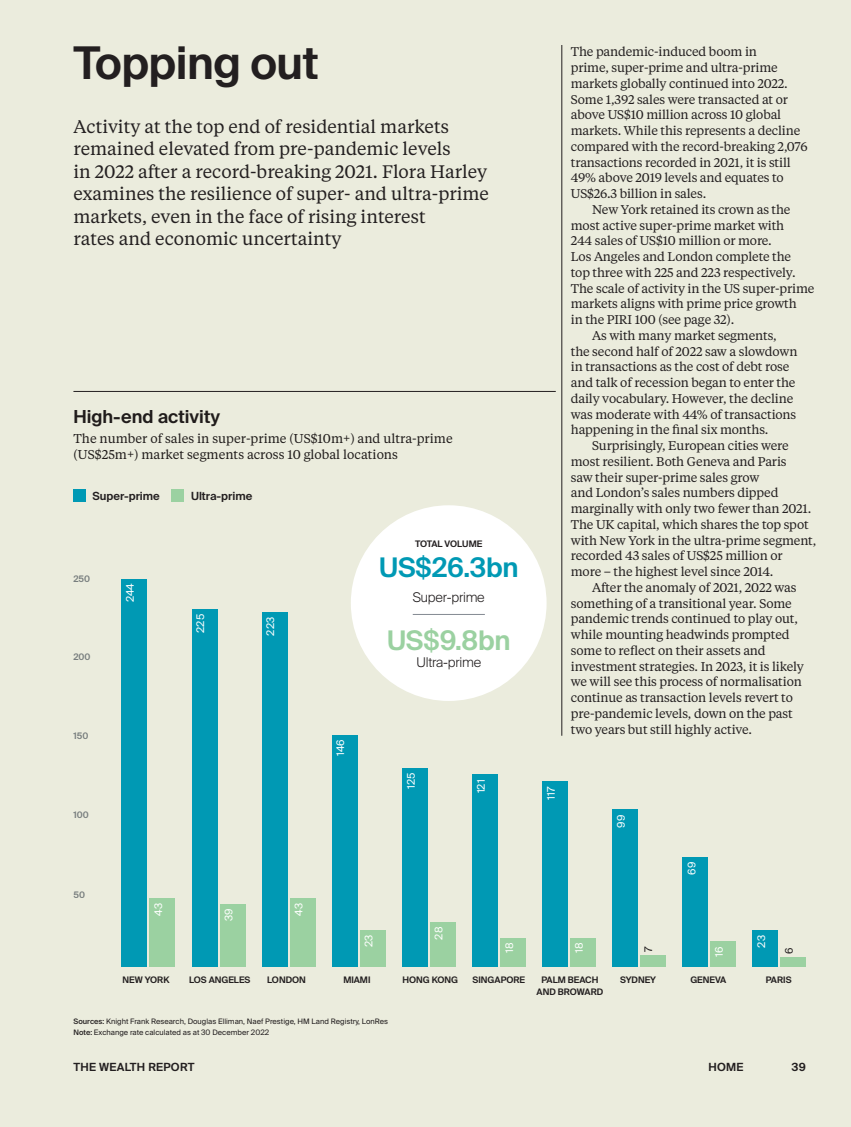
<style>
.page{position:relative;width:851px;height:1127px;background:#fff}
.page>*{position:absolute;margin:0;border:0;box-sizing:border-box;transform-origin:0 0}
.t1{font:600 45px "Suisse Intl";letter-spacing:-.01em;color:#231f20}
.t2{font:600 27px "Suisse Intl";color:#0099b4}
.t3{font:600 27px "Suisse Intl";color:#9bd1a1}
.t4{font:18px/22.5px "Tiempos Text";color:#231f20}
.t5{font:600 18px "Suisse Intl";color:#231f20}
.t6{font:300 13.35px "Suisse Intl";letter-spacing:-.01em;color:#231f20}
.t7{font:12.75px/15.8px "Tiempos Text";color:#231f20}
.t8{font:12.6px/15.8px "Tiempos Text";letter-spacing:-.01em;color:#231f20}
.t9{font:600 11.25px "Suisse Intl";color:#231f20}
.t10{font:600 11.25px "Suisse Intl";letter-spacing:.025em;color:#231f20}
.t11{font:10.5px "Suisse Intl";color:#fff}
.t12{font:10.5px "Suisse Intl";color:#231f20}
.t13{font:600 9px "Suisse Intl";color:#231f20}
.t14{font:600 9px "Suisse Intl";color:#838992}
.t15{font:7.5px/11.2px "Suisse Intl";color:#231f20}
.s1{font-weight:500}
</style>
<div class="page">
<div style="left:0;top:0;width:850px;height:1127px;background:#ebecdd"></div>
<hr style="left:561px;top:45px;width:1px;height:691px;background:#231f20">
<div style="left:73px;top:489px;width:13px;height:13px;background:#0099b4"></div>
<div style="left:171px;top:489px;width:12px;height:13px;background:#9bd1a1"></div>
<div style="left:150px;top:899px;width:25px;height:68px;background:#9bd1a1"></div>
<div style="left:220px;top:904px;width:25px;height:63px;background:#9bd1a1"></div>
<div style="left:290px;top:898px;width:25px;height:69px;background:#9bd1a1"></div>
<div style="left:360px;top:930px;width:25px;height:37px;background:#9bd1a1"></div>
<div style="left:430px;top:922px;width:25px;height:45px;background:#9bd1a1"></div>
<div style="left:500px;top:938px;width:25px;height:29px;background:#9bd1a1"></div>
<div style="left:570px;top:938px;width:25px;height:29px;background:#9bd1a1"></div>
<div style="left:640px;top:956px;width:25px;height:11px;background:#9bd1a1"></div>
<div style="left:710px;top:941px;width:25px;height:26px;background:#9bd1a1"></div>
<div style="left:780px;top:957px;width:25px;height:10px;background:#9bd1a1"></div>
<div style="left:122px;top:579px;width:25px;height:388px;background:#0099b4"></div>
<div style="left:192px;top:610px;width:25px;height:357px;background:#0099b4"></div>
<div style="left:262px;top:613px;width:25px;height:354px;background:#0099b4"></div>
<div style="left:332px;top:735px;width:25px;height:232px;background:#0099b4"></div>
<div style="left:402px;top:768px;width:25px;height:199px;background:#0099b4"></div>
<div style="left:472px;top:775px;width:25px;height:192px;background:#0099b4"></div>
<div style="left:542px;top:781px;width:25px;height:186px;background:#0099b4"></div>
<div style="left:612px;top:810px;width:25px;height:157px;background:#0099b4"></div>
<div style="left:682px;top:857px;width:25px;height:110px;background:#0099b4"></div>
<div style="left:752px;top:930px;width:25px;height:37px;background:#0099b4"></div>
<hr style="left:73px;top:391px;width:482px;height:1px;background:#231f20">
<div style="left:351px;top:505px;width:195px;height:196px;background:#fff;border-radius:50%"></div>
<hr style="left:412px;top:614px;width:73px;height:1px;background:#838992">
<h1 class="t1" style="left:73px;top:37px;width:247px">Topping out</h1>
<p class="t4" style="left:73px;top:114px;width:417px">Activity at the top end of residential markets remained elevated from pre-pandemic levels<br>in 2022 after a record-breaking 2021. Flora Harley examines the resilience of super- and ultra-prime markets, even in the face of rising interest<br>rates and economic uncertainty</p>
<h3 class="t5" style="left:73px;top:406px;width:148px">High-end activity</h3>
<p class="t7" style="left:73px;top:430px;width:380px">The number of sales in super-prime (US$10m+) and ultra-prime (US$25m+) market segments across 10 global locations</p>
<p class="t9" style="left:92px;top:489px;width:69px">Super-prime</p>
<p class="t9" style="left:191px;top:489px;width:63px">Ultra-prime</p>
<p class="t14" style="left:73px;top:573px;width:18px">250</p>
<p class="t14" style="left:73px;top:652px;width:19px">200</p>
<p class="t14" style="left:73px;top:731px;width:16px">150</p>
<p class="t14" style="left:73px;top:810px;width:17px">100</p>
<p class="t14" style="left:73px;top:889px;width:13px">50</p>
<p class="t11" style="left:124px;top:602px;width:20px;rotate:-90deg">244</p>
<p class="t11" style="left:194px;top:633px;width:20px;rotate:-90deg">225</p>
<p class="t11" style="left:264px;top:636px;width:20px;rotate:-90deg">223</p>
<p class="t11" style="left:334px;top:756px;width:18px;rotate:-90deg">146</p>
<p class="t11" style="left:152px;top:916px;width:14px;rotate:-90deg">43</p>
<p class="t11" style="left:222px;top:921px;width:14px;rotate:-90deg">39</p>
<p class="t11" style="left:292px;top:915px;width:14px;rotate:-90deg">43</p>
<p class="t13" style="left:415px;top:538px;width:69px">TOTAL VOLUME</p>
<h2 class="t2" style="left:379px;top:552px;width:141px">US$26.3bn</h2>
<p class="t6" style="left:413px;top:589px;width:73px">Super-prime</p>
<h2 class="t3" style="left:387px;top:625px;width:125px">US$9.8bn</h2>
<p class="t6" style="left:416px;top:654px;width:66px">Ultra-prime</p>
<p class="t11" style="left:405px;top:789px;width:18px;rotate:-90deg">125</p>
<p class="t11" style="left:475px;top:793px;width:15px;rotate:-90deg">121</p>
<p class="t11" style="left:545px;top:800px;width:15px;rotate:-90deg">117</p>
<p class="t8" style="left:570px;top:43px;width:238px">The pandemic-induced boom in<br>prime, super-prime and ultra-prime markets globally continued into 2022.<br>Some 1,392 sales were transacted at or above US$10 million across 10 global markets. While this represents a decline compared with the record-breaking 2,076 transactions recorded in 2021, it is still 49% above 2019 levels and equates to US$26.3 billion in sales.</p>
<p class="t8" style="left:592px;top:201px;width:200px">New York retained its crown as the</p>
<p class="t8" style="left:570px;top:217px;width:215px">most active super-prime market with</p>
<p class="t8" style="left:570px;top:232px;width:202px">244 sales of US$10 million or more.</p>
<p class="t8" style="left:570px;top:248px;width:222px">Los Angeles and London complete the</p>
<p class="t8" style="left:570px;top:264px;width:226px">top three with 225 and 223 respectively.</p>
<p class="t8" style="left:570px;top:280px;width:245px">The scale of activity in the US super-prime</p>
<p class="t8" style="left:570px;top:295px;width:227px">markets aligns with prime price growth</p>
<p class="t8" style="left:570px;top:311px;width:165px">in the PIRI 100 (see page 32).</p>
<p class="t8" style="left:592px;top:327px;width:186px">As with many market segments,</p>
<p class="t8" style="left:570px;top:343px;width:228px">the second half of 2022 saw a slowdown</p>
<p class="t8" style="left:570px;top:358px;width:220px">in transactions as the cost of debt rose</p>
<p class="t8" style="left:570px;top:374px;width:226px">and talk of recession began to enter the</p>
<p class="t8" style="left:570px;top:390px;width:224px">daily vocabulary. However, the decline</p>
<p class="t8" style="left:570px;top:406px;width:227px">was moderate with 44% of transactions</p>
<p class="t8" style="left:570px;top:421px;width:199px">happening in the final six months.</p>
<p class="t8" style="left:592px;top:437px;width:198px">Surprisingly, European cities were</p>
<p class="t8" style="left:570px;top:453px;width:217px">most resilient. Both Geneva and Paris</p>
<p class="t8" style="left:570px;top:469px;width:190px">saw their super-prime sales grow</p>
<p class="t8" style="left:570px;top:484px;width:209px">and London’s sales numbers dipped</p>
<p class="t8" style="left:570px;top:500px;width:242px">marginally with only two fewer than 2021.</p>
<p class="t8" style="left:570px;top:516px;width:239px">The UK capital, which shares the top spot</p>
<p class="t8" style="left:570px;top:532px;width:247px">with New York in the ultra-prime segment,</p>
<p class="t8" style="left:570px;top:547px;width:213px">recorded 43 sales of US$25 million or</p>
<p class="t8" style="left:570px;top:563px;width:204px">more – the highest level since 2014.</p>
<p class="t8" style="left:592px;top:579px;width:206px">After the anomaly of 2021, 2022 was</p>
<p class="t8" style="left:570px;top:595px;width:222px">something of a transitional year. Some</p>
<p class="t8" style="left:570px;top:610px;width:229px">pandemic trends continued to play out,</p>
<p class="t8" style="left:570px;top:626px;width:220px">while mounting headwinds prompted</p>
<p class="t8" style="left:570px;top:642px;width:196px">some to reflect on their assets and</p>
<p class="t8" style="left:570px;top:658px;width:235px">investment strategies. In 2023, it is likely</p>
<p class="t8" style="left:570px;top:673px;width:232px">we will see this process of normalisation</p>
<p class="t8" style="left:570px;top:689px;width:223px">continue as transaction levels revert to</p>
<p class="t8" style="left:570px;top:705px;width:223px">pre-pandemic levels, down on the past</p>
<p class="t8" style="left:570px;top:721px;width:183px">two years but still highly active.</p>
<p class="t11" style="left:615px;top:827px;width:14px;rotate:-90deg">99</p>
<p class="t11" style="left:685px;top:875px;width:14px;rotate:-90deg">69</p>
<p class="t11" style="left:362px;top:947px;width:14px;rotate:-90deg">23</p>
<p class="t11" style="left:433px;top:939px;width:14px;rotate:-90deg">28</p>
<p class="t11" style="left:503px;top:953px;width:12px;rotate:-90deg">18</p>
<p class="t11" style="left:573px;top:953px;width:12px;rotate:-90deg">18</p>
<p class="t11" style="left:755px;top:947px;width:14px;rotate:-90deg">23</p>
<p class="t11" style="left:713px;top:956px;width:12px;rotate:-90deg">16</p>
<p class="t12" style="left:642px;top:952px;width:7px;rotate:-90deg">7</p>
<p class="t12" style="left:782px;top:954px;width:8px;rotate:-90deg">6</p>
<p class="t13" style="left:123px;top:975px;width:48px">NEW YORK</p>
<p class="t13" style="left:267px;top:975px;width:40px">LONDON</p>
<p class="t13" style="left:343px;top:975px;width:29px">MIAMI</p>
<p class="t13" style="left:189px;top:975px;width:63px">LOS ANGELES</p>
<p class="t13" style="left:402px;top:975px;width:57px">HONG KONG</p>
<p class="t13" style="left:472px;top:975px;width:54px">SINGAPORE</p>
<p class="t13" style="left:541px;top:975px;width:58px">PALM BEACH</p>
<p class="t13" style="left:620px;top:975px;width:38px">SYDNEY</p>
<p class="t13" style="left:690px;top:975px;width:37px">GENEVA</p>
<p class="t13" style="left:765px;top:975px;width:27px">PARIS</p>
<p class="t13" style="left:536px;top:986px;width:68px">AND BROWARD</p>
<p class="t15" style="left:73px;top:1016px;width:316px"><span class="s1">Sources:</span> Knight Frank Research, Douglas Elliman, Naef Prestige, HM Land Registry, LonRes<br><span class="s1">Note:</span> Exchange rate calculated as at 30 December 2022</p>
<p class="t10" style="left:73px;top:1061px;width:122px">THE WEALTH REPORT</p>
<p class="t9" style="left:708px;top:1061px;width:36px">HOME</p>
<p class="t9" style="left:791px;top:1061px;width:16px">39</p>
</div>
